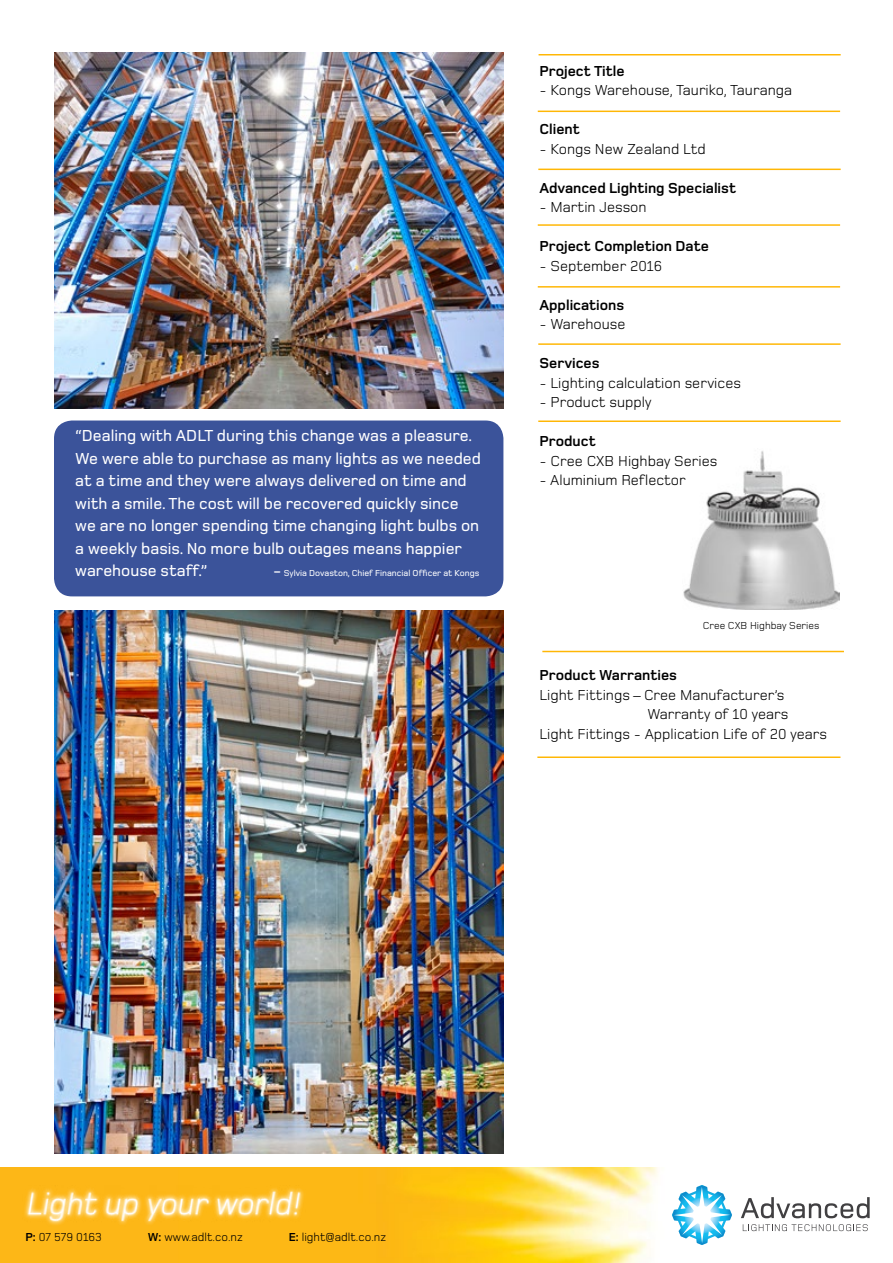
<style>
.page{position:relative;width:893px;height:1263px;background:#fff}
.page>*{position:absolute;margin:0;border:0;box-sizing:border-box;transform-origin:0 0}
.t1{font:500 16.5px/22.5px "Foundry Monoline";color:#fff}
.t2{font:15px "Foundry Monoline";color:#000}
.t3{font:700 15px "Foundry Monoline";color:#000}
.t4{font:12px "Foundry Monoline";color:#000}
.t5{font:10.5px "Foundry Monoline";color:#000}
.t6{font:500 9px "Foundry Monoline";color:#fff}
.s1{font-size:16.5px}
.s2{font-weight:700}
</style>
<div class="page">
<img style="left:683px;top:451px;width:157px;height:159px">
<hr style="left:538px;top:111px;width:302px;height:1px;background:#ffb705">
<hr style="left:538px;top:169px;width:303px;height:1px;background:#ffb705">
<hr style="left:538px;top:224px;width:302px;height:2px;background:#ffb705">
<hr style="left:538px;top:286px;width:302px;height:2px;background:#ffb705">
<hr style="left:538px;top:343px;width:303px;height:2px;background:#ffb705">
<hr style="left:538px;top:420px;width:303px;height:2px;background:#ffb705">
<hr style="left:539px;top:54px;width:302px;height:1px;background:#ffb705">
<hr style="left:542px;top:651px;width:302px;height:1px;background:#ffb705">
<hr style="left:537px;top:756px;width:303px;height:2px;background:#ffb705">
<img style="left:0;top:1167px;width:870px;height:96px">
<svg style="left:672px;top:1185px;width:60px;height:60px"></svg>
<svg style="left:741px;top:1197px;width:129px;height:21px"></svg>
<svg style="left:743px;top:1224px;width:125px;height:7px"></svg>
<img style="left:22px;top:1185px;width:284px;height:41px">
<img style="left:54px;top:53px;width:449px;height:355px">
<img style="left:54px;top:610px;width:449px;height:544px">
<div style="left:54px;top:420px;width:449px;height:176px;background:#3b539a;border-radius:18px"></div>
<p class="t1" style="left:75px;top:425px;width:407px">“Dealing with ADLT during this change was a pleasure.<br>We were able to purchase as many lights as we needed at a time and they were always delivered on time and with a smile. The cost will be recovered quickly since we are no longer spending time changing light bulbs on a weekly basis. No more bulb outages means happier warehouse staff.”</p>
<p class="t6" style="left:273px;top:568px;width:208px"><span class="s1">-</span> Sylvia Dovaston, Chief Financial Officer at Kongs</p>
<p class="t3" style="left:539px;top:62px;width:87px">Project Title</p>
<p class="t2" style="left:539px;top:82px;width:254px">- Kongs Warehouse, Tauriko, Tauranga</p>
<p class="t3" style="left:539px;top:121px;width:42px">Client</p>
<p class="t2" style="left:539px;top:140px;width:168px">- Kongs New Zealand Ltd</p>
<p class="t3" style="left:539px;top:179px;width:198px">Advanced Lighting Specialist</p>
<p class="t2" style="left:539px;top:199px;width:109px">- Martin Jesson</p>
<p class="t3" style="left:539px;top:238px;width:171px">Project Completion Date</p>
<p class="t2" style="left:539px;top:257px;width:124px">- September 2016</p>
<p class="t3" style="left:539px;top:296px;width:86px">Applications</p>
<p class="t2" style="left:539px;top:316px;width:88px">- Warehouse</p>
<p class="t3" style="left:539px;top:355px;width:62px">Services</p>
<p class="t2" style="left:539px;top:374px;width:203px">- Lighting calculation services</p>
<p class="t2" style="left:539px;top:394px;width:114px">- Product supply</p>
<p class="t3" style="left:539px;top:433px;width:58px">Product</p>
<p class="t2" style="left:539px;top:452px;width:180px">- Cree CXB Highbay Series</p>
<p class="t2" style="left:539px;top:472px;width:148px">- Aluminium Reflector</p>
<p class="t5" style="left:703px;top:619px;width:118px">Cree CXB Highbay Series</p>
<p class="t3" style="left:539px;top:667px;width:139px">Product Warranties</p>
<p class="t2" style="left:539px;top:686px;width:246px">Light Fittings – Cree Manufacturer’s</p>
<p class="t2" style="left:647px;top:706px;width:142px">Warranty of 10 years</p>
<p class="t2" style="left:539px;top:725px;width:289px">Light Fittings - Application Life of 20 years</p>
<p class="t4" style="left:25px;top:1230px;width:78px"><span class="s2">P:</span> 07 579 0163</p>
<p class="t4" style="left:148px;top:1230px;width:96px"><span class="s2">W:</span> www.adlt.co.nz</p>
<p class="t4" style="left:289px;top:1230px;width:99px"><span class="s2">E:</span> light@adlt.co.nz</p>
</div>
